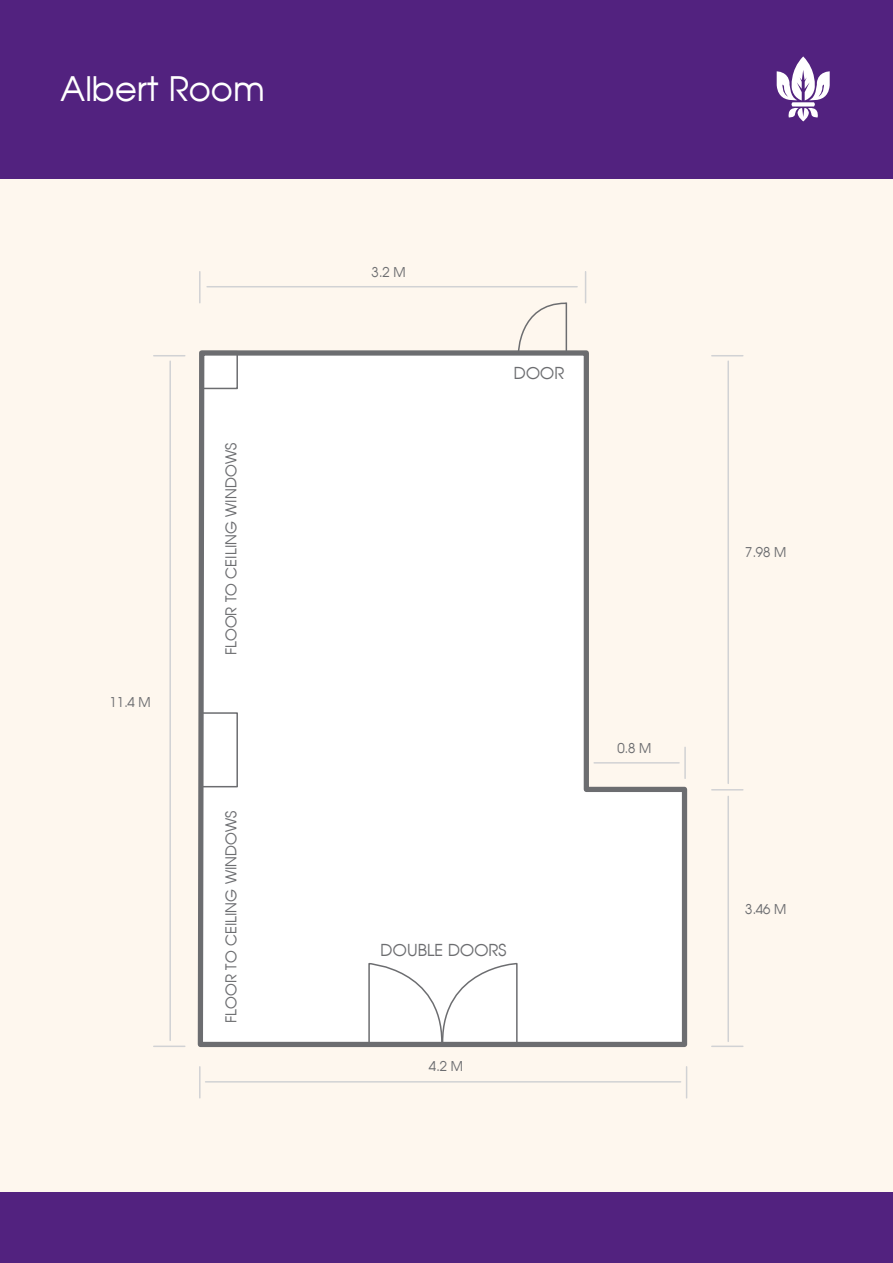
<style>
.page{position:relative;width:893px;height:1263px;background:#fff}
.page>*{position:absolute;margin:0;border:0;box-sizing:border-box;transform-origin:0 0}
.t1{font:33.75px "Avangard";letter-spacing:.005em;color:#fff}
.t2{font:16.5px "Avangard";color:#6c6d70}
.t3{font:15px "Avangard";color:#6c6d70}
.t4{font:13.5px "Avangard";color:#6c6d70}
</style>
<div class="page">
<div style="left:0;top:171px;width:893px;height:1030px;background:#fef7ee"></div>
<div style="left:0;top:1193px;width:893px;height:70px;background:#52227f"></div>
<hr style="left:169px;top:361px;width:2px;height:679px;background:#d1d2d4">
<hr style="left:206px;top:1081px;width:475px;height:1px;background:#d1d2d4">
<hr style="left:686px;top:1067px;width:1px;height:31px;background:#d1d2d4">
<hr style="left:199px;top:1067px;width:2px;height:31px;background:#d1d2d4">
<hr style="left:207px;top:286px;width:370px;height:1px;background:#d1d2d4">
<hr style="left:585px;top:272px;width:1px;height:31px;background:#d1d2d4">
<hr style="left:199px;top:272px;width:2px;height:31px;background:#d1d2d4">
<hr style="left:154px;top:1045px;width:31px;height:2px;background:#d1d2d4">
<hr style="left:154px;top:355px;width:31px;height:1px;background:#d1d2d4">
<hr style="left:727px;top:361px;width:2px;height:422px;background:#d1d2d4">
<hr style="left:727px;top:796px;width:2px;height:245px;background:#d1d2d4">
<hr style="left:712px;top:1045px;width:31px;height:2px;background:#d1d2d4">
<hr style="left:712px;top:355px;width:31px;height:1px;background:#d1d2d4">
<hr style="left:712px;top:789px;width:31px;height:1px;background:#d1d2d4">
<svg style="left:518px;top:302px;width:49px;height:46px"></svg>
<hr style="left:566px;top:303px;width:1px;height:50px;background:#6c6d70">
<svg style="left:197px;top:348px;width:491px;height:700px;background:#f9f8f7"></svg>
<div style="left:200px;top:351px;width:38px;height:38px;border:2px solid #6c6d70"></div>
<div style="left:200px;top:712px;width:38px;height:75px;border:2px solid #6c6d70"></div>
<div style="left:0;top:0;width:893px;height:179px;background:#52227f"></div>
<svg style="left:777px;top:56px;width:53px;height:65px"></svg>
<h1 class="t1" style="left:60px;top:67px;width:206px">Albert Room</h1>
<p class="t4" style="left:110px;top:694px;width:43px">11.4 M</p>
<p class="t3" style="left:222px;top:655px;width:214px;rotate:-90deg">FLOOR TO CEILING WINDOWS</p>
<p class="t3" style="left:222px;top:1023px;width:214px;rotate:-90deg">FLOOR TO CEILING WINDOWS</p>
<p class="t4" style="left:372px;top:264px;width:36px">3.2 M</p>
<p class="t2" style="left:514px;top:363px;width:52px">DOOR</p>
<p class="t2" style="left:381px;top:939px;width:128px">DOUBLE DOORS</p>
<p class="t4" style="left:429px;top:1057px;width:36px">4.2 M</p>
<p class="t4" style="left:617px;top:740px;width:36px">0.8 M</p>
<p class="t4" style="left:745px;top:543px;width:43px">7.98 M</p>
<p class="t4" style="left:745px;top:901px;width:43px">3.46 M</p>
</div>
